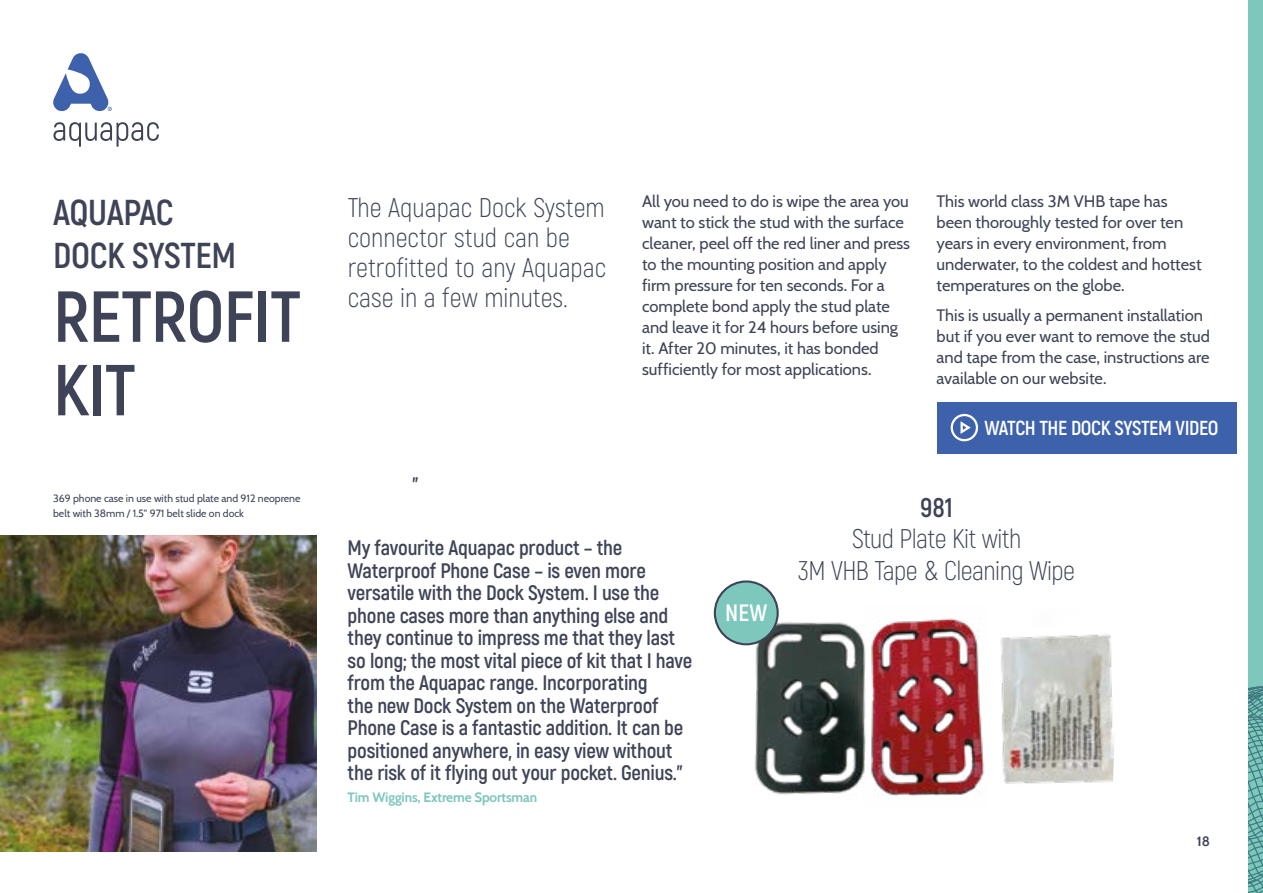
<style>
.page{position:relative;width:1263px;height:893px;background:#fff}
.page>*{position:absolute;margin:0;border:0;box-sizing:border-box;transform-origin:0 0}
.t1{font:700 72px/73.5px "Akrobat";letter-spacing:-.01em;color:#3e4357}
.t2{font:700 36px/43.2px "Akrobat";letter-spacing:-.01em;color:#3e4357}
.t3{font:300 27px/30px "Akrobat";color:#3e4357}
.t4{font:300 27px/31.5px "Akrobat";letter-spacing:-.02em;color:#3e4357;text-align:center}
.t5{font:700 27px "Akrobat";color:#3e4357}
.t6{font:700 23.7px "Akrobat";color:#fff}
.t7{font:700 21px/22.5px "Akrobat";letter-spacing:-.01em;color:#3e4357}
.t8{font:700 20.25px "Akrobat";letter-spacing:-.02em;color:#fff}
.t9{font:16.5px/21px "Cabin";color:#3e4357}
.t10{font:700 13.5px "Cabin";letter-spacing:-.01em;color:#7dc7bc}
.t11{font:700 13.5px "Cabin";color:#3e4357}
.t12{font:10.5px/15px "Cabin";color:#3e4357}
</style>
<div class="page">
<svg style="left:53px;top:122px;width:106px;height:25px"></svg>
<svg style="left:53px;top:53px;width:59px;height:58px"></svg>
<img style="left:0;top:536px;width:316px;height:316px">
<div style="left:1248px;top:0;width:15px;height:893px;background:#7dc7bc"></div>
<svg style="left:1248px;top:686px;width:15px;height:207px"></svg>
<img style="left:872px;top:618px;width:113px;height:178px">
<img style="left:740px;top:618px;width:132px;height:177px">
<img style="left:1000px;top:634px;width:114px;height:150px">
<div style="left:936px;top:402px;width:300px;height:52px;background:#3d61ab"></div>
<div style="left:951px;top:414px;width:27px;height:27px;border:2px solid #fff;border-radius:50%"></div>
<svg style="left:960px;top:421px;width:11px;height:13px"></svg>
<div style="left:715px;top:581px;width:63px;height:63px;background:#7dc7bc;border-radius:50%"></div>
<div style="left:714px;top:580px;width:65px;height:65px;border:2px solid #3e4357;border-radius:50%"></div>
<h2 class="t2" style="left:53px;top:191px;width:185px">AQUAPAC<br>DOCK SYSTEM</h2>
<h1 class="t1" style="left:53px;top:280px;width:249px">RETROFIT<br>KIT</h1>
<p class="t12" style="left:53px;top:490px;width:249px">369 phone case in use with stud plate and 912 neoprene belt with 38mm / 1.5" 971 belt slide on dock</p>
<h3 class="t3" style="left:348px;top:192px;width:260px">The Aquapac Dock System connector stud can be retrofitted to any Aquapac case in a few minutes.</h3>
<p class="t9" style="left:642px;top:190px;width:269px">All you need to do is wipe the area you want to stick the stud with the surface cleaner, peel off the red liner and press to the mounting position and apply firm pressure for ten seconds. For a complete bond apply the stud plate and leave it for 24 hours before using it. After 20 minutes, it has bonded sufficiently for most applications.</p>
<p class="t9" style="left:936px;top:190px;width:267px">This world class 3M VHB tape has been thoroughly tested for over ten years in every environment, from underwater, to the coldest and hottest temperatures on the globe.</p>
<p class="t9" style="left:936px;top:303px;width:275px">This is usually a permanent installation but if you ever want to remove the stud and tape from the case, instructions are available on our website.</p>
<p class="t7" style="left:412px;top:473px;width:7px">"</p>
<p class="t7" style="left:348px;top:537px;width:346px">My favourite Aquapac product – the Waterproof Phone Case – is even more versatile with the Dock System. I use the phone cases more than anything else and they continue to impress me that they last so long; the most vital piece of kit that I have from the Aquapac range. Incorporating<br>the new Dock System on the Waterproof Phone Case is a fantastic addition. It can be positioned anywhere, in easy view without the risk of it flying out your pocket. Genius."</p>
<p class="t10" style="left:348px;top:786px;width:191px">Tim Wiggins, Extreme Sportsman</p>
<h3 class="t6" style="left:725px;top:598px;width:43px">NEW</h3>
<p class="t8" style="left:984px;top:415px;width:236px">WATCH THE DOCK SYSTEM VIDEO</p>
<h3 class="t5" style="left:920px;top:491px;width:34px">981</h3>
<h3 class="t4" style="left:798px;top:523px;width:278px">Stud Plate Kit with<br>3M VHB Tape &amp; Cleaning Wipe</h3>
<p class="t11" style="left:1197px;top:831px;width:15px">18</p>
</div>
